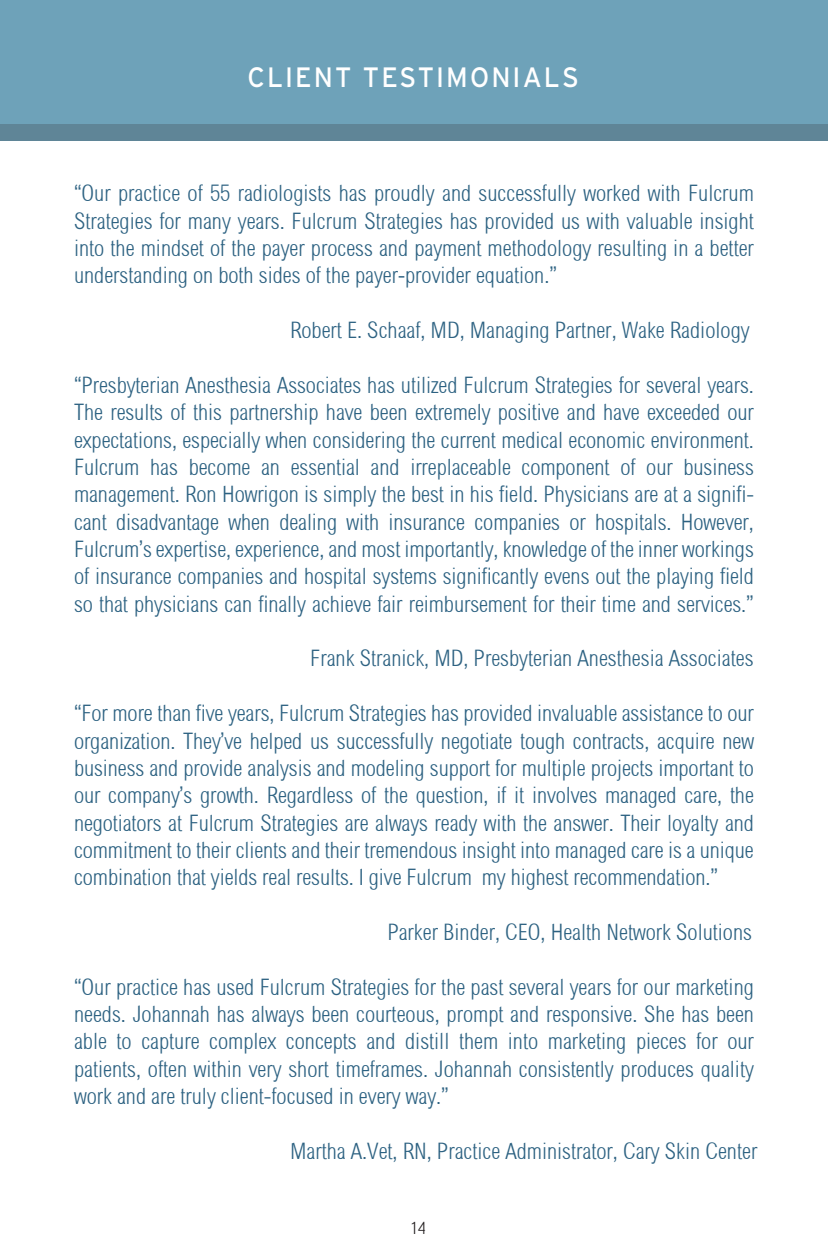
<style>
.page{position:relative;width:828px;height:1260px;background:#fff}
.page>*{position:absolute;margin:0;border:0;box-sizing:border-box;transform-origin:0 0}
.t1{font:28px "Interstate";letter-spacing:.08em;color:#fff;scale:.96 1}
.t2{font:22.8px/27.4px "Sertig";color:#2d6282;text-align:justify}
.t3{font:17px "Sertig";color:#231f20;scale:1.09 1}
.s1{font-family:"Myriad Pro"}
</style>
<div class="page">
<div style="left:0;top:107px;width:828px;height:34px;background:#5f8597"></div>
<div style="left:0;top:0;width:828px;height:123px;background:#6ea2b9"></div>
<p class="t1" style="left:247px;top:62px;width:347px">CLIENT TESTIMONIALS</p>
<p class="t2" style="left:74px;top:180px;width:681px">“Our practice of 55 radiologists has proudly and successfully worked with Fulcrum Strategies for many years. Fulcrum Strategies has provided us with valuable insight into the mindset of the payer process and payment methodology resulting in a better understanding on both sides of the payer<span class="s1">‐</span>provider equation.”</p>
<p class="t2" style="left:290px;top:317px;width:461px">Robert E. Schaaf, MD, Managing Partner, Wake Radiology</p>
<p class="t2" style="left:74px;top:372px;width:682px">“Presbyterian Anesthesia Associates has utilized Fulcrum Strategies for several years.<br>The results of this partnership have been extremely positive and have exceeded our expectations, especially when considering the current medical economic environment.<br>Fulcrum has become an essential and irreplaceable component of our business management. Ron Howrigon is simply the best in his field. Physicians are at a signifi&shy;cant disadvantage when dealing with insurance companies or hospitals. However, Fulcrum’s expertise, experience, and most importantly, knowledge of the inner workings of insurance companies and hospital systems significantly evens out the playing field so that physicians can finally achieve fair reimbursement for their time and services.”</p>
<p class="t2" style="left:310px;top:645px;width:445px">Frank Stranick, MD, Presbyterian Anesthesia Associates</p>
<p class="t2" style="left:74px;top:700px;width:681px">“For more than five years, Fulcrum Strategies has provided invaluable assistance to our organization. They’ve helped us successfully negotiate tough contracts, acquire new business and provide analysis and modeling support for multiple projects important to our company’s growth. Regardless of the question, if it involves managed care, the negotiators at Fulcrum Strategies are always ready with the answer. Their loyalty and commitment to their clients and their tremendous insight into managed care is a unique combination that yields real results. I give Fulcrum my highest recommendation.”</p>
<p class="t2" style="left:387px;top:919px;width:366px">Parker Binder, CEO, Health Network Solutions</p>
<p class="t2" style="left:74px;top:973px;width:681px">“Our practice has used Fulcrum Strategies for the past several years for our marketing needs. Johannah has always been courteous, prompt and responsive. She has been able to capture complex concepts and distill them into marketing pieces for our patients, often within very short timeframes. Johannah consistently produces quality work and are truly client-focused in every way.”</p>
<p class="t2" style="left:290px;top:1138px;width:469px">Martha A.Vet, RN, Practice Administrator, Cary Skin Center</p>
<p class="t3" style="left:410px;top:1218px;width:17px">14</p>
</div>
